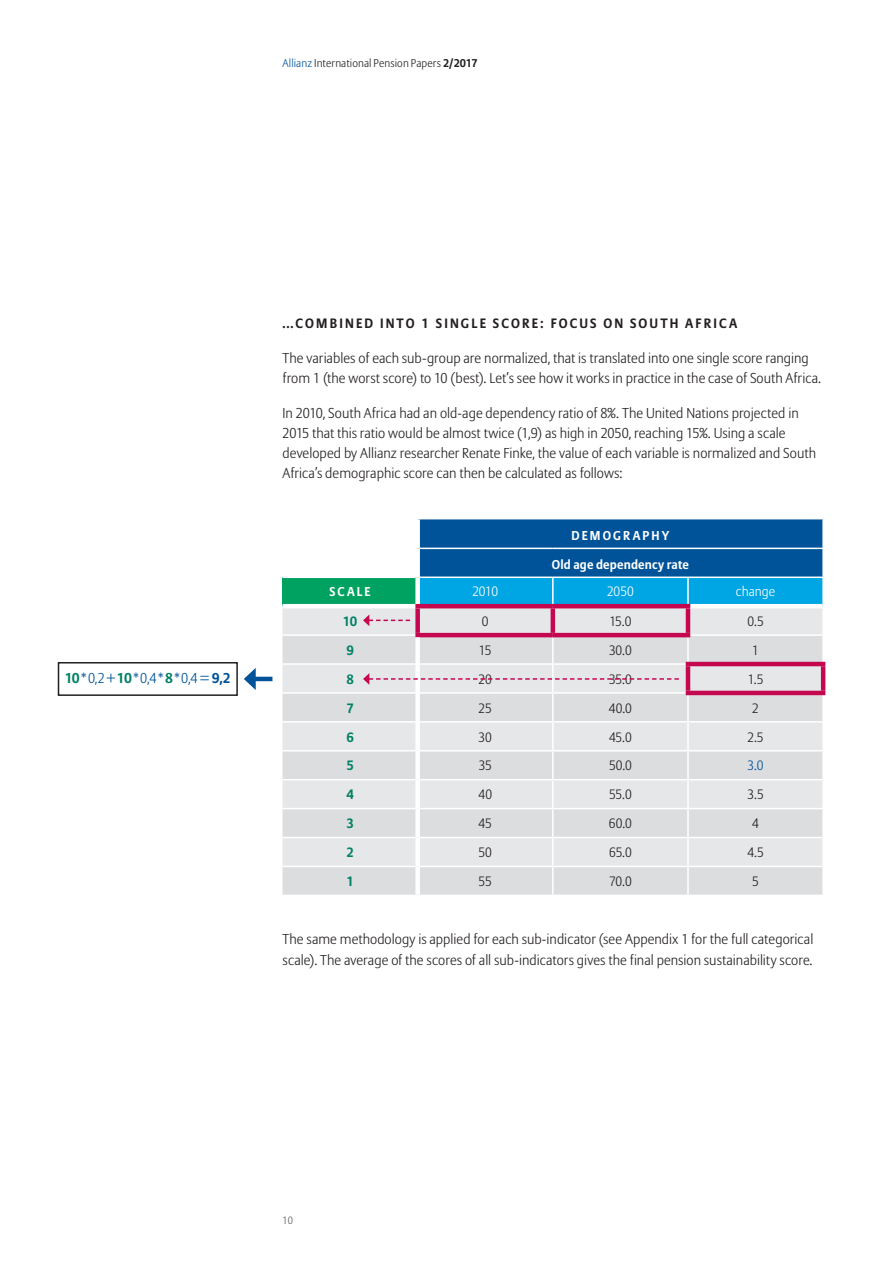
<style>
.page{position:relative;width:893px;height:1263px;background:#fff}
.page>*{position:absolute;margin:0;border:0;box-sizing:border-box;transform-origin:0 0}
.t1{font:300 14.25px/20.1px "Allianz Sans";letter-spacing:.005em;color:#231f20}
.t2{font:300 14.25px "Allianz Sans";color:#015399}
.t3{font:300 13.5px "Allianz Sans";letter-spacing:-.01em;color:#231f20}
.t4{font:700 13.5px "Allianz Sans";letter-spacing:.16em;color:#231f20}
.t5{font:300 13.5px "Allianz Sans";color:#fff}
.t6{font:700 13.5px "Allianz Sans";color:#008164}
.t7{font:300 13.5px "Allianz Sans";color:#015399}
.t8{font:700 12.75px "Allianz Sans";letter-spacing:.015em;color:#fff}
.t9{font:700 12.75px "Allianz Sans";letter-spacing:.165em;color:#fff}
.t10{font:300 11.25px "Allianz Sans";letter-spacing:.01em;color:#231f20}
.t11{font:300 10.5px "Allianz Sans";color:#57585a}
.s1{color:#015399}
.s2{font-weight:700}
.s3{font-weight:700;color:#008164}
</style>
<div class="page">
<div style="left:282px;top:577px;width:136px;height:29px;background:#00a261"></div>
<svg style="left:420px;top:519px;width:402px;height:85px;background:#036eb1"></svg>
<svg style="left:282px;top:608px;width:540px;height:26px;background:#e5e3e6"></svg>
<svg style="left:282px;top:636px;width:540px;height:259px;background:#e0e1e3"></svg>
<div style="left:688px;top:664px;width:135px;height:29px;background:#e6e7e9"></div>
<hr style="left:282px;top:576px;width:133px;height:2px;background:#fff">
<hr style="left:552px;top:637px;width:2px;height:26px;background:#fff">
<hr style="left:687px;top:637px;width:2px;height:25px;background:#fff">
<hr style="left:552px;top:665px;width:2px;height:27px;background:#fff">
<hr style="left:552px;top:694px;width:2px;height:27px;background:#fff">
<hr style="left:687px;top:695px;width:2px;height:26px;background:#fff">
<hr style="left:552px;top:723px;width:2px;height:27px;background:#fff">
<hr style="left:687px;top:723px;width:2px;height:27px;background:#fff">
<hr style="left:552px;top:751px;width:2px;height:28px;background:#fff">
<hr style="left:687px;top:751px;width:2px;height:28px;background:#fff">
<hr style="left:552px;top:780px;width:2px;height:28px;background:#fff">
<hr style="left:687px;top:780px;width:2px;height:28px;background:#fff">
<hr style="left:552px;top:809px;width:2px;height:28px;background:#fff">
<hr style="left:687px;top:809px;width:2px;height:28px;background:#fff">
<hr style="left:552px;top:838px;width:2px;height:28px;background:#fff">
<hr style="left:687px;top:838px;width:2px;height:28px;background:#fff">
<hr style="left:552px;top:867px;width:2px;height:28px;background:#fff">
<hr style="left:687px;top:867px;width:2px;height:28px;background:#fff">
<hr style="left:282px;top:663px;width:133px;height:2px;background:#fff">
<hr style="left:420px;top:663px;width:133px;height:2px;background:#fff">
<hr style="left:553px;top:663px;width:133px;height:2px;background:#fff">
<hr style="left:282px;top:692px;width:133px;height:2px;background:#fff">
<hr style="left:420px;top:692px;width:133px;height:2px;background:#fff">
<hr style="left:553px;top:692px;width:133px;height:2px;background:#fff">
<hr style="left:282px;top:721px;width:133px;height:2px;background:#fff">
<hr style="left:420px;top:721px;width:133px;height:2px;background:#fff">
<hr style="left:553px;top:721px;width:135px;height:2px;background:#fff">
<hr style="left:688px;top:721px;width:136px;height:2px;background:#fff">
<hr style="left:282px;top:750px;width:133px;height:1px;background:#fff">
<hr style="left:420px;top:750px;width:133px;height:1px;background:#fff">
<hr style="left:553px;top:750px;width:135px;height:1px;background:#fff">
<hr style="left:688px;top:750px;width:136px;height:1px;background:#fff">
<hr style="left:282px;top:779px;width:133px;height:1px;background:#fff">
<hr style="left:420px;top:779px;width:133px;height:1px;background:#fff">
<hr style="left:553px;top:779px;width:135px;height:1px;background:#fff">
<hr style="left:688px;top:779px;width:136px;height:1px;background:#fff">
<hr style="left:282px;top:808px;width:133px;height:1px;background:#fff">
<hr style="left:420px;top:808px;width:133px;height:1px;background:#fff">
<hr style="left:553px;top:808px;width:135px;height:1px;background:#fff">
<hr style="left:688px;top:808px;width:136px;height:1px;background:#fff">
<hr style="left:282px;top:837px;width:133px;height:1px;background:#fff">
<hr style="left:420px;top:837px;width:133px;height:1px;background:#fff">
<hr style="left:553px;top:837px;width:135px;height:1px;background:#fff">
<hr style="left:688px;top:837px;width:136px;height:1px;background:#fff">
<hr style="left:282px;top:866px;width:133px;height:1px;background:#fff">
<hr style="left:420px;top:866px;width:133px;height:1px;background:#fff">
<hr style="left:553px;top:866px;width:135px;height:1px;background:#fff">
<hr style="left:688px;top:866px;width:136px;height:1px;background:#fff">
<hr style="left:420px;top:548px;width:133px;height:1px;background:#fff">
<hr style="left:553px;top:548px;width:135px;height:1px;background:#fff">
<hr style="left:688px;top:548px;width:136px;height:1px;background:#fff">
<hr style="left:420px;top:576px;width:133px;height:2px;background:#fff">
<hr style="left:553px;top:576px;width:135px;height:2px;background:#fff">
<hr style="left:552px;top:578px;width:2px;height:26px;background:#fff">
<hr style="left:688px;top:576px;width:136px;height:2px;background:#fff">
<hr style="left:687px;top:578px;width:2px;height:26px;background:#fff">
<hr style="left:551px;top:608px;width:4px;height:25px;background:#c50750">
<hr style="left:686px;top:608px;width:4px;height:25px;background:#c50750">
<hr style="left:415px;top:633px;width:138px;height:4px;background:#c50750">
<hr style="left:553px;top:633px;width:137px;height:4px;background:#c50750">
<hr style="left:686px;top:662px;width:139px;height:4px;background:#c50750">
<hr style="left:821px;top:666px;width:4px;height:25px;background:#c50750">
<hr style="left:686px;top:691px;width:139px;height:4px;background:#c50750">
<hr style="left:282px;top:604px;width:138px;height:4px;background:#fff">
<hr style="left:415px;top:604px;width:138px;height:4px;background:#c50750">
<hr style="left:553px;top:604px;width:137px;height:4px;background:#c50750">
<div style="left:415px;top:577px;width:5px;height:27px;background:#fff"></div>
<div style="left:415px;top:637px;width:5px;height:27px;background:#fff"></div>
<div style="left:415px;top:664px;width:5px;height:29px;background:#fff"></div>
<div style="left:415px;top:693px;width:5px;height:29px;background:#fff"></div>
<div style="left:415px;top:722px;width:5px;height:29px;background:#fff"></div>
<div style="left:415px;top:751px;width:5px;height:29px;background:#fff"></div>
<div style="left:415px;top:780px;width:5px;height:29px;background:#fff"></div>
<div style="left:415px;top:809px;width:5px;height:28px;background:#fff"></div>
<div style="left:415px;top:837px;width:5px;height:29px;background:#fff"></div>
<div style="left:415px;top:866px;width:5px;height:29px;background:#fff"></div>
<div style="left:415px;top:608px;width:5px;height:25px;background:#c50750"></div>
<hr style="left:686px;top:666px;width:4px;height:25px;background:#c50750">
<div style="left:58px;top:662px;width:180px;height:34px;border:2px solid #231f20"></div>
<svg style="left:363px;top:614px;width:47px;height:12px"></svg>
<svg style="left:363px;top:673px;width:316px;height:12px;background:#e3d4dc"></svg>
<hr style="left:252px;top:677px;width:20px;height:4px;background:#015399">
<svg style="left:244px;top:668px;width:12px;height:22px"></svg>
<p class="t10" style="left:282px;top:57px;width:197px"><span class="s1">Allianz</span> International Pension Papers <span class="s2">2/2017</span></p>
<p class="t2" style="left:65px;top:669px;width:168px"><span class="s3">10</span>*0,2+<span class="s3">10</span>*0,4*<span class="s3">8</span>*0,4 = <span class="s2">9,2</span></p>
<p class="t4" style="left:282px;top:315px;width:456px">…COMBINED INTO 1 SINGLE SCORE: FOCUS ON SOUTH AFRICA</p>
<p class="t1" style="left:282px;top:349px;width:540px">The variables of each sub-group are normalized, that is translated into one single score ranging from 1 (the worst score) to 10 (best). Let’s see how it works in practice in the case of South Africa.</p>
<p class="t1" style="left:282px;top:404px;width:535px">In 2010, South Africa had an old-age dependency ratio of 8%. The United Nations projected in 2015 that this ratio would be almost twice (1,9) as high in 2050, reaching 15%. Using a scale developed by Allianz researcher Renate Finke, the value of each variable is normalized and South Africa’s demographic score can then be calculated as follows:</p>
<p class="t9" style="left:572px;top:527px;width:99px">DEMOGRAPHY</p>
<p class="t8" style="left:552px;top:556px;width:139px">Old age dependency rate</p>
<p class="t8" style="left:329px;top:583px;width:43px">SCALE</p>
<p class="t5" style="left:472px;top:583px;width:27px">2010</p>
<p class="t5" style="left:607px;top:583px;width:28px">2050</p>
<p class="t5" style="left:736px;top:583px;width:41px">change</p>
<p class="t6" style="left:343px;top:612px;width:16px">10</p>
<p class="t3" style="left:482px;top:613px;width:8px">0</p>
<p class="t3" style="left:609px;top:613px;width:24px">15.0</p>
<p class="t3" style="left:747px;top:613px;width:18px">0.5</p>
<p class="t6" style="left:346px;top:641px;width:9px">9</p>
<p class="t3" style="left:479px;top:642px;width:14px">15</p>
<p class="t3" style="left:609px;top:642px;width:24px">30.0</p>
<p class="t3" style="left:752px;top:642px;width:8px">1</p>
<p class="t6" style="left:346px;top:670px;width:9px">8</p>
<p class="t3" style="left:479px;top:671px;width:15px">20</p>
<p class="t3" style="left:609px;top:671px;width:24px">35.0</p>
<p class="t3" style="left:748px;top:671px;width:17px">1.5</p>
<p class="t6" style="left:346px;top:699px;width:9px">7</p>
<p class="t3" style="left:479px;top:700px;width:15px">25</p>
<p class="t3" style="left:609px;top:700px;width:25px">40.0</p>
<p class="t3" style="left:752px;top:700px;width:8px">2</p>
<p class="t6" style="left:346px;top:728px;width:9px">6</p>
<p class="t3" style="left:479px;top:729px;width:15px">30</p>
<p class="t3" style="left:609px;top:729px;width:24px">45.0</p>
<p class="t3" style="left:747px;top:729px;width:18px">2.5</p>
<p class="t6" style="left:346px;top:757px;width:9px">5</p>
<p class="t3" style="left:479px;top:758px;width:15px">35</p>
<p class="t3" style="left:609px;top:758px;width:24px">50.0</p>
<p class="t7" style="left:747px;top:758px;width:18px">3.0</p>
<p class="t6" style="left:346px;top:786px;width:9px">4</p>
<p class="t3" style="left:478px;top:786px;width:15px">40</p>
<p class="t3" style="left:609px;top:786px;width:24px">55.0</p>
<p class="t3" style="left:747px;top:786px;width:18px">3.5</p>
<p class="t6" style="left:346px;top:815px;width:9px">3</p>
<p class="t3" style="left:479px;top:815px;width:15px">45</p>
<p class="t3" style="left:609px;top:815px;width:25px">60.0</p>
<p class="t3" style="left:752px;top:815px;width:8px">4</p>
<p class="t6" style="left:346px;top:844px;width:9px">2</p>
<p class="t3" style="left:479px;top:844px;width:15px">50</p>
<p class="t3" style="left:609px;top:844px;width:24px">65.0</p>
<p class="t3" style="left:747px;top:844px;width:18px">4.5</p>
<p class="t6" style="left:346px;top:873px;width:9px">1</p>
<p class="t3" style="left:479px;top:873px;width:15px">55</p>
<p class="t3" style="left:609px;top:873px;width:24px">70.0</p>
<p class="t3" style="left:752px;top:873px;width:8px">5</p>
<p class="t1" style="left:282px;top:930px;width:532px">The same methodology is applied for each sub-indicator (see Appendix 1 for the full categorical scale). The average of the scores of all sub-indicators gives the final pension sustainability score.</p>
<p class="t11" style="left:282px;top:1214px;width:12px">10</p>
</div>
